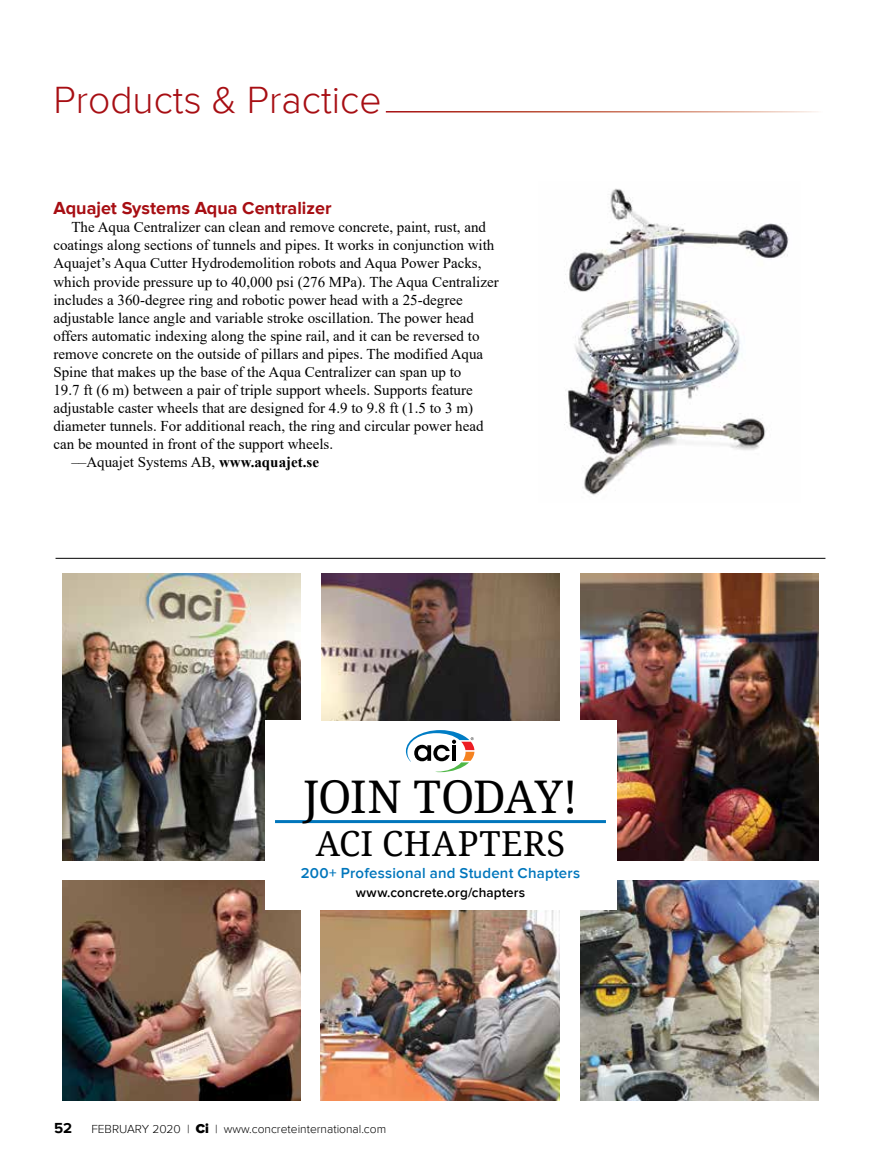
<style>
.page{position:relative;width:878px;height:1175px;background:#fff}
.page>*{position:absolute;margin:0;border:0;box-sizing:border-box;transform-origin:0 0}
.t1{font:45px "Droid Serif";letter-spacing:-.03em;color:#000}
.t2{font:300 39px "Proxima Nova";color:#a70e13}
.t3{font:34.5px "Droid Serif";letter-spacing:.02em;color:#000}
.t4{font:700 18px "Proxima Nova";color:#a70e13}
.t5{font:15px "Times New Roman";color:#000}
.t6{font:600 15px "Proxima Nova";letter-spacing:.015em;color:#0076bc}
.t7{font:700 15px "Proxima Nova";color:#000}
.t8{font:600 13.5px "Proxima Nova";letter-spacing:.01em;color:#000}
.t9{font:300 12px "Proxima Nova";color:#000}
.s1{font-weight:700}
.s2{font-weight:900;font-size:13.5px}
</style>
<div class="page">
<img style="left:564px;top:188px;width:225px;height:307px">
<hr style="left:56px;top:558px;width:769px;height:1px;background:#000">
<img style="left:580px;top:880px;width:238px;height:220px">
<img style="left:62px;top:880px;width:239px;height:220px">
<img style="left:580px;top:573px;width:238px;height:287px">
<img style="left:62px;top:573px;width:239px;height:287px">
<img style="left:320px;top:910px;width:240px;height:190px">
<div style="left:265px;top:720px;width:351px;height:189px;background:#fff"></div>
<svg style="left:406px;top:730px;width:68px;height:42px"></svg>
<hr style="left:275px;top:820px;width:331px;height:3px;background:#0076bc">
<img style="left:321px;top:573px;width:238px;height:147px">
<h2 class="t2" style="left:53px;top:77px;width:329px">Products &amp; Practice</h2>
<p class="t4" style="left:53px;top:198px;width:280px">Aquajet Systems Aqua Centralizer</p>
<p class="t5" style="left:71px;top:217px;width:416px">The Aqua Centralizer can clean and remove concrete, paint, rust, and</p>
<p class="t5" style="left:53px;top:235px;width:442px">coatings along sections of tunnels and pipes. It works in conjunction with</p>
<p class="t5" style="left:53px;top:253px;width:429px">Aquajet’s Aqua Cutter Hydrodemolition robots and Aqua Power Packs,</p>
<p class="t5" style="left:53px;top:271px;width:447px">which provide pressure up to 40,000 psi (276 MPa). The Aqua Centralizer</p>
<p class="t5" style="left:53px;top:289px;width:411px">includes a 360-degree ring and robotic power head with a 25-degree</p>
<p class="t5" style="left:53px;top:307px;width:422px">adjustable lance angle and variable stroke oscillation. The power head</p>
<p class="t5" style="left:53px;top:325px;width:427px">offers automatic indexing along the spine rail, and it can be reversed to</p>
<p class="t5" style="left:53px;top:343px;width:431px">remove concrete on the outside of pillars and pipes. The modified Aqua</p>
<p class="t5" style="left:53px;top:361px;width:409px">Spine that makes up the base of the Aqua Centralizer can span up to</p>
<p class="t5" style="left:53px;top:379px;width:421px">19.7 ft (6 m) between a pair of triple support wheels. Supports feature</p>
<p class="t5" style="left:53px;top:397px;width:421px">adjustable caster wheels that are designed for 4.9 to 9.8 ft (1.5 to 3 m)</p>
<p class="t5" style="left:53px;top:415px;width:431px">diameter tunnels. For additional reach, the ring and circular power head</p>
<p class="t5" style="left:53px;top:433px;width:281px">can be mounted in front of the support wheels.</p>
<p class="t5" style="left:71px;top:451px;width:249px">––Aquajet Systems AB, <span class="s1">www.aquajet.se</span></p>
<h1 class="t1" style="left:303px;top:771px;width:276px">JOIN TODAY!</h1>
<h3 class="t3" style="left:316px;top:824px;width:251px">ACI CHAPTERS</h3>
<p class="t6" style="left:301px;top:864px;width:281px">200+ Professional and Student Chapters</p>
<p class="t8" style="left:356px;top:885px;width:171px">www.concrete.org/chapters</p>
<p class="t7" style="left:54px;top:1119px;width:20px">52</p>
<p class="t9" style="left:91px;top:1121px;width:296px">FEBRUARY 2020 | <span class="s2">Ci</span> | www.concreteinternational.com</p>
</div>
